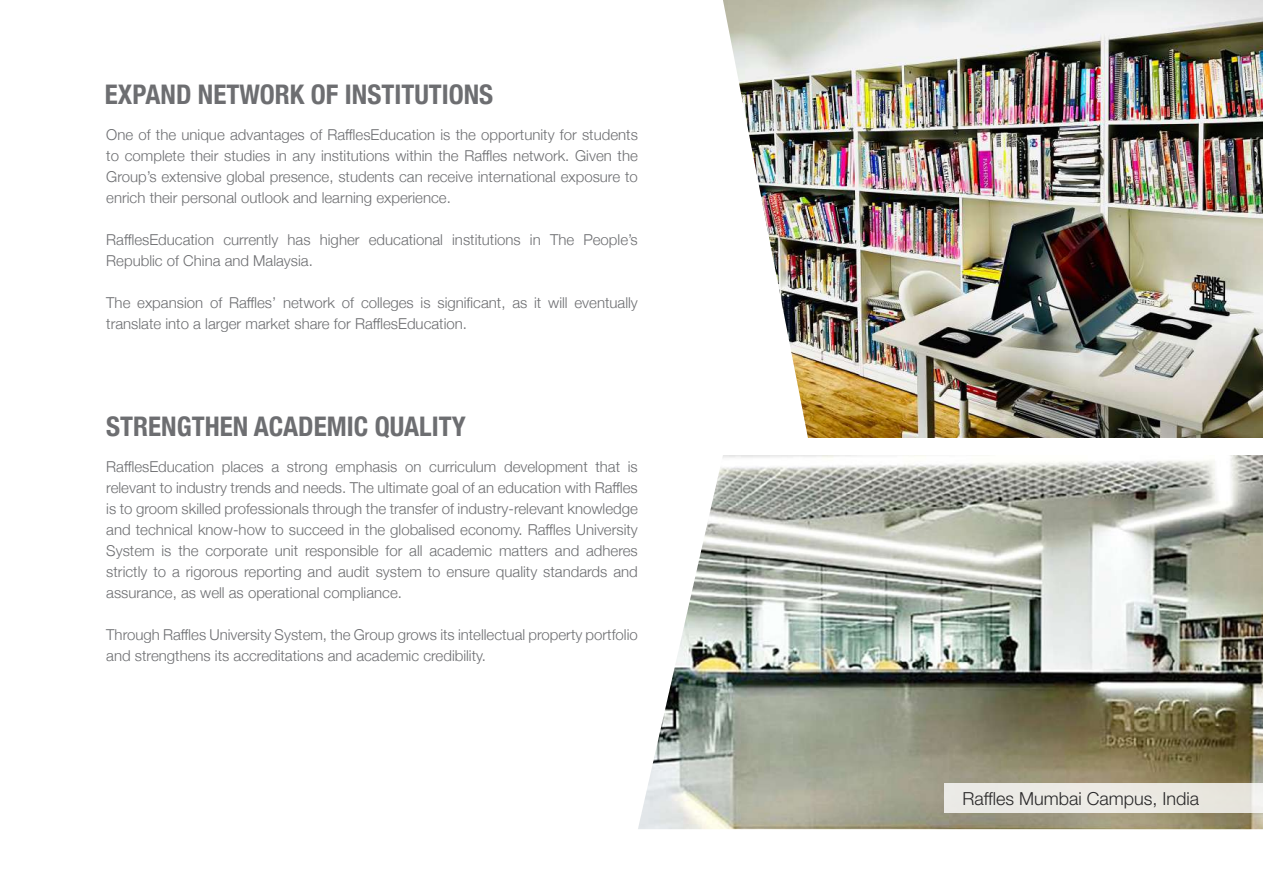
<style>
.page{position:relative;width:1263px;height:893px;background:#fff}
.page>*{position:absolute;margin:0;border:0;box-sizing:border-box;transform-origin:0 0}
.t1{font:700 condensed 27px "Helvetica Neue";color:#6d6e71}
.t2{font:300 18px "Helvetica Neue LT Std";color:#292829}
.t3{font:300 15px/21px "Helvetica Neue";color:#6d6e71}
</style>
<div class="page">
<img style="left:723px;top:0;width:540px;height:438px">
<img style="left:638px;top:455px;width:625px;height:374px">
<div style="left:944px;top:783px;width:319px;height:30px;background:#ebeae5"></div>
<h1 class="t1" style="left:105px;top:72px;width:390px">EXPAND NETWORK OF INSTITUTIONS</h1>
<p class="t3" style="left:106px;top:123px;width:533px;text-align:justify">One of the unique advantages of RafflesEducation is the opportunity for students to complete their studies in any institutions within the Raffles network. Given the Group’s extensive global presence, students can receive international exposure to enrich their personal outlook and learning experience.</p>
<p class="t3" style="left:106px;top:228px;width:533px">RafflesEducation currently has higher educational institutions in The People’s<br>Republic of China and Malaysia.</p>
<p class="t3" style="left:106px;top:291px;width:533px">The expansion of Raffles’ network of colleges is significant, as it will eventually translate into a larger market share for RafflesEducation.</p>
<h1 class="t1" style="left:106px;top:404px;width:361px">STRENGTHEN ACADEMIC QUALITY</h1>
<p class="t3" style="left:106px;top:455px;width:533px;text-align:justify">RafflesEducation places a strong emphasis on curriculum development that is relevant to industry trends and needs. The ultimate goal of an education with Raffles is to groom skilled professionals through the transfer of industry-relevant knowledge and technical know-how to succeed in the globalised economy. Raffles University System is the corporate unit responsible for all academic matters and adheres strictly to a rigorous reporting and audit system to ensure quality standards and assurance, as well as operational compliance.</p>
<p class="t3" style="left:106px;top:623px;width:533px">Through Raffles University System, the Group grows its intellectual property portfolio and strengthens its accreditations and academic credibility.</p>
<p class="t2" style="left:962px;top:787px;width:238px">Raffles Mumbai Campus, India</p>
</div>
